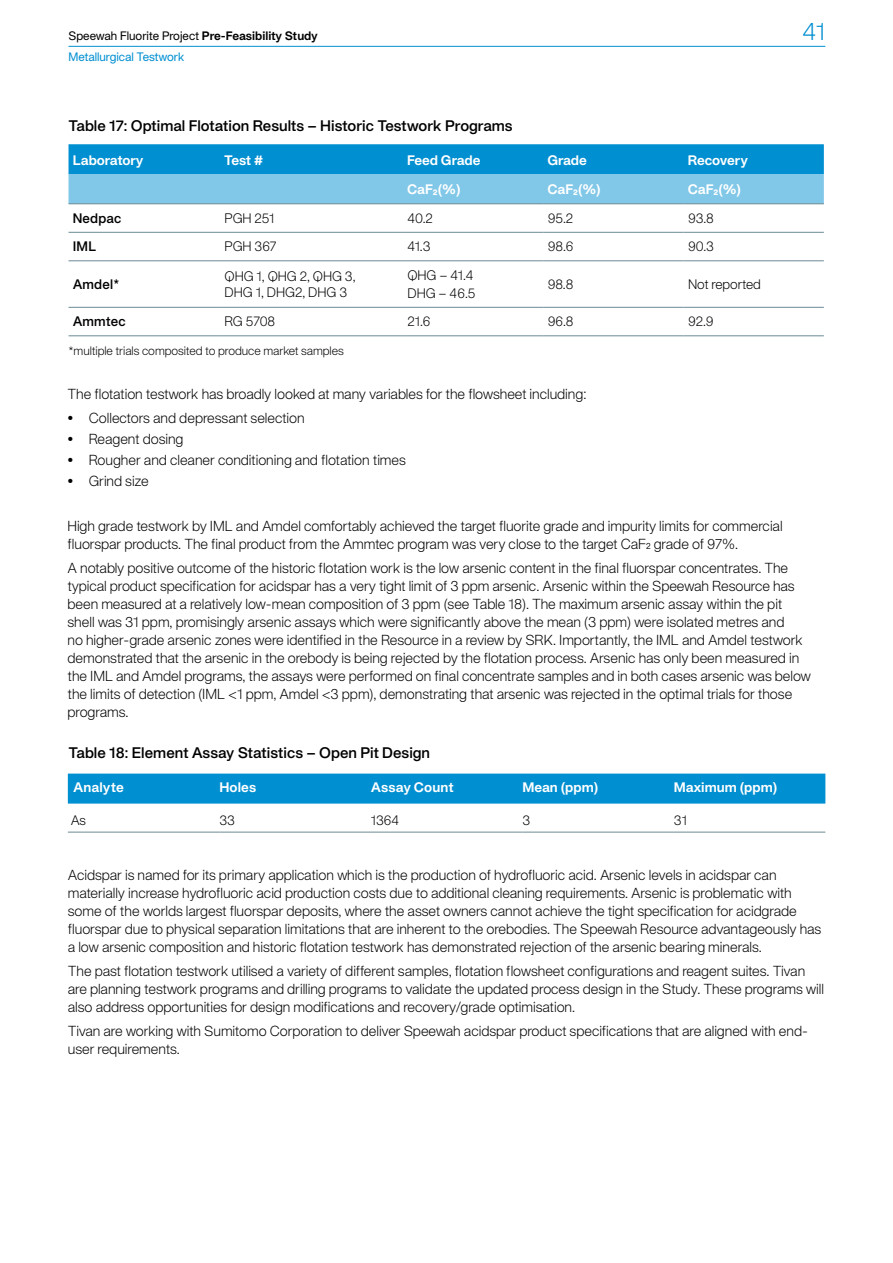
<style>
.page{position:relative;width:893px;height:1263px;background:#fff}
.page>*{position:absolute;margin:0;border:0;box-sizing:border-box;transform-origin:0 0}
.t1{font:24px "APK Protocol Light";color:#008fd1}
.t2{font:15px "APK Protocol Semi Bold";color:#000}
.t3{font:14.25px/18px "APK Protocol Light";letter-spacing:-.005em;color:#000}
.t4{font:13.5px/16.5px "APK Protocol Light";letter-spacing:-.005em;color:#000}
.t5{font:13.5px "APK Protocol Bold";letter-spacing:-.005em;color:#fff}
.t6{font:13.5px "APK Protocol Semi Bold";letter-spacing:.015em;color:#000}
.t7{font:12px/20.5px "APK Protocol Regular";letter-spacing:-.005em;color:#000}
.t8{font:12px "APK Protocol Light";letter-spacing:-.005em;color:#000}
.s1{font-family:"APK Protocol Bold"}
.s2{color:#008fd1}
</style>
<div class="page">
<hr style="left:68px;top:46px;width:757px;height:1px;background:#008fd1">
<div style="left:68px;top:774px;width:757px;height:30px;background:#008fd1"></div>
<hr style="left:68px;top:832px;width:151px;height:1px;background:#6b8a95">
<hr style="left:219px;top:832px;width:152px;height:1px;background:#6b8a95">
<hr style="left:371px;top:832px;width:151px;height:1px;background:#6b8a95">
<hr style="left:522px;top:832px;width:152px;height:1px;background:#6b8a95">
<hr style="left:674px;top:832px;width:151px;height:1px;background:#6b8a95">
<svg style="left:69px;top:144px;width:755px;height:60px;background:#41aadb"></svg>
<hr style="left:69px;top:204px;width:151px;height:1px;background:#6b8a95">
<hr style="left:220px;top:204px;width:183px;height:1px;background:#6b8a95">
<hr style="left:403px;top:204px;width:140px;height:1px;background:#6b8a95">
<hr style="left:543px;top:204px;width:140px;height:1px;background:#6b8a95">
<hr style="left:683px;top:204px;width:141px;height:1px;background:#6b8a95">
<hr style="left:69px;top:232px;width:151px;height:1px;background:#6b8a95">
<hr style="left:220px;top:232px;width:183px;height:1px;background:#6b8a95">
<hr style="left:403px;top:232px;width:140px;height:1px;background:#6b8a95">
<hr style="left:543px;top:232px;width:140px;height:1px;background:#6b8a95">
<hr style="left:683px;top:232px;width:141px;height:1px;background:#6b8a95">
<hr style="left:69px;top:261px;width:151px;height:1px;background:#6b8a95">
<hr style="left:220px;top:261px;width:183px;height:1px;background:#6b8a95">
<hr style="left:403px;top:261px;width:140px;height:1px;background:#6b8a95">
<hr style="left:543px;top:261px;width:140px;height:1px;background:#6b8a95">
<hr style="left:683px;top:261px;width:141px;height:1px;background:#6b8a95">
<hr style="left:69px;top:307px;width:151px;height:1px;background:#6b8a95">
<hr style="left:220px;top:307px;width:183px;height:1px;background:#6b8a95">
<hr style="left:403px;top:307px;width:140px;height:1px;background:#6b8a95">
<hr style="left:543px;top:307px;width:140px;height:1px;background:#6b8a95">
<hr style="left:683px;top:307px;width:141px;height:1px;background:#6b8a95">
<hr style="left:69px;top:336px;width:151px;height:1px;background:#6b8a95">
<hr style="left:220px;top:336px;width:183px;height:1px;background:#6b8a95">
<hr style="left:403px;top:336px;width:140px;height:1px;background:#6b8a95">
<hr style="left:543px;top:336px;width:140px;height:1px;background:#6b8a95">
<hr style="left:683px;top:336px;width:141px;height:1px;background:#6b8a95">
<p class="t7" style="left:68px;top:25px;width:251px">Speewah Fluorite Project <span class="s1">Pre-Feasibility Study<br></span><span class="s2">Metallurgical Testwork</span></p>
<h1 class="t1" style="left:802px;top:17px;width:24px">41</h1>
<p class="t2" style="left:68px;top:116px;width:446px">Table 17: Optimal Flotation Results – Historic Testwork Programs</p>
<p class="t5" style="left:73px;top:151px;width:72px">Laboratory</p>
<p class="t5" style="left:224px;top:151px;width:41px">Test #</p>
<p class="t5" style="left:407px;top:151px;width:75px">Feed Grade</p>
<p class="t5" style="left:547px;top:151px;width:41px">Grade</p>
<p class="t5" style="left:688px;top:151px;width:62px">Recovery</p>
<p class="t5" style="left:407px;top:180px;width:55px">CaF<sub>2</sub>(%)</p>
<p class="t5" style="left:547px;top:180px;width:55px">CaF<sub>2</sub>(%)</p>
<p class="t5" style="left:688px;top:180px;width:55px">CaF<sub>2</sub>(%)</p>
<p class="t6" style="left:73px;top:209px;width:50px">Nedpac</p>
<p class="t4" style="left:225px;top:209px;width:51px">PGH 251</p>
<p class="t4" style="left:407px;top:209px;width:27px">40.2</p>
<p class="t4" style="left:548px;top:209px;width:27px">95.2</p>
<p class="t4" style="left:688px;top:209px;width:27px">93.8</p>
<p class="t6" style="left:73px;top:238px;width:25px">IML</p>
<p class="t4" style="left:225px;top:238px;width:54px">PGH 367</p>
<p class="t4" style="left:407px;top:238px;width:25px">41.3</p>
<p class="t4" style="left:548px;top:238px;width:27px">98.6</p>
<p class="t4" style="left:688px;top:238px;width:27px">90.3</p>
<p class="t6" style="left:73px;top:275px;width:48px">Amdel*</p>
<p class="t4" style="left:225px;top:267px;width:133px">QHG 1, QHG 2, QHG 3,<br>DHG 1, DHG2, DHG 3</p>
<p class="t4" style="left:407px;top:266px;width:70px;line-height:18px">QHG – 41.4<br>DHG – 46.5</p>
<p class="t4" style="left:548px;top:275px;width:27px">98.8</p>
<p class="t4" style="left:688px;top:275px;width:74px">Not reported</p>
<p class="t6" style="left:73px;top:313px;width:54px">Ammtec</p>
<p class="t4" style="left:225px;top:313px;width:52px">RG 5708</p>
<p class="t4" style="left:407px;top:313px;width:25px">21.6</p>
<p class="t4" style="left:548px;top:313px;width:27px">96.8</p>
<p class="t4" style="left:688px;top:313px;width:27px">92.9</p>
<p class="t8" style="left:68px;top:344px;width:277px">*multiple trials composited to produce market samples</p>
<p class="t3" style="left:68px;top:385px;width:520px">The flotation testwork has broadly looked at many variables for the flowsheet including:</p>
<p class="t3" style="left:68px;top:409px;width:239px">• Collectors and depressant selection</p>
<p class="t3" style="left:68px;top:430px;width:118px">• Reagent dosing</p>
<p class="t3" style="left:68px;top:451px;width:340px">• Rougher and cleaner conditioning and flotation times</p>
<p class="t3" style="left:68px;top:472px;width:83px">• Grind size</p>
<p class="t3" style="left:68px;top:517px;width:717px">High grade testwork by IML and Amdel comfortably achieved the target fluorite grade and impurity limits for commercial fluorspar products. The final product from the Ammtec program was very close to the target CaF₂ grade of 97%.</p>
<p class="t3" style="left:68px;top:559px;width:745px">A notably positive outcome of the historic flotation work is the low arsenic content in the final fluorspar concentrates. The typical product specification for acidspar has a very tight limit of 3 ppm arsenic. Arsenic within the Speewah Resource has been measured at a relatively low-mean composition of 3 ppm (see Table 18). The maximum arsenic assay within the pit shell was 31 ppm, promisingly arsenic assays which were significantly above the mean (3 ppm) were isolated metres and<br>no higher-grade arsenic zones were identified in the Resource in a review by SRK. Importantly, the IML and Amdel testwork demonstrated that the arsenic in the orebody is being rejected by the flotation process. Arsenic has only been measured in the IML and Amdel programs, the assays were performed on final concentrate samples and in both cases arsenic was below the limits of detection (IML &lt;1 ppm, Amdel &lt;3 ppm), demonstrating that arsenic was rejected in the optimal trials for those programs.</p>
<p class="t2" style="left:68px;top:743px;width:363px">Table 18: Element Assay Statistics – Open Pit Design</p>
<p class="t5" style="left:73px;top:779px;width:52px">Analyte</p>
<p class="t5" style="left:219px;top:779px;width:38px">Holes</p>
<p class="t5" style="left:371px;top:779px;width:84px">Assay Count</p>
<p class="t5" style="left:522px;top:779px;width:78px">Mean (ppm)</p>
<p class="t5" style="left:674px;top:779px;width:105px">Maximum (ppm)</p>
<p class="t4" style="left:71px;top:812px;width:17px">As</p>
<p class="t4" style="left:219px;top:812px;width:17px">33</p>
<p class="t4" style="left:371px;top:812px;width:30px">1364</p>
<p class="t4" style="left:522px;top:812px;width:9px">3</p>
<p class="t4" style="left:674px;top:812px;width:15px">31</p>
<p class="t3" style="left:68px;top:865px;width:755px">Acidspar is named for its primary application which is the production of hydrofluoric acid. Arsenic levels in acidspar can materially increase hydrofluoric acid production costs due to additional cleaning requirements. Arsenic is problematic with some of the worlds largest fluorspar deposits, where the asset owners cannot achieve the tight specification for acidgrade fluorspar due to physical separation limitations that are inherent to the orebodies. The Speewah Resource advantageously has a low arsenic composition and historic flotation testwork has demonstrated rejection of the arsenic bearing minerals.</p>
<p class="t3" style="left:68px;top:961px;width:758px">The past flotation testwork utilised a variety of different samples, flotation flowsheet configurations and reagent suites. Tivan are planning testwork programs and drilling programs to validate the updated process design in the Study. These programs will also address opportunities for design modifications and recovery/grade optimisation.</p>
<p class="t3" style="left:68px;top:1021px;width:741px">Tivan are working with Sumitomo Corporation to deliver Speewah acidspar product specifications that are aligned with end&shy;user requirements.</p>
</div>
